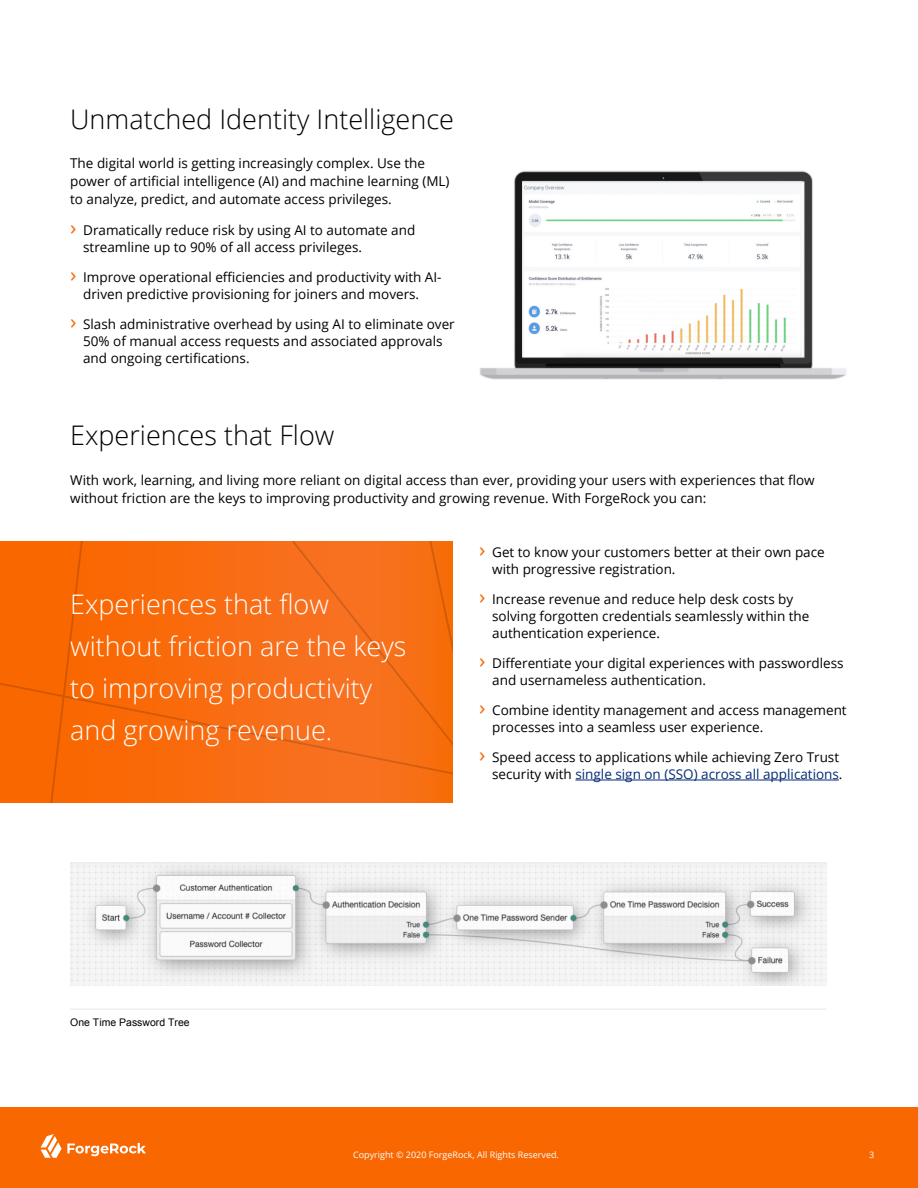
<style>
.page{position:relative;width:918px;height:1188px;background:#fff}
.page>*{position:absolute;margin:0;border:0;box-sizing:border-box;transform-origin:0 0}
.t1{font:300 27px/42px "Open Sans";color:#fff}
.t2{font:300 27px "Open Sans";color:#000}
.t3{font:13.5px/17.2px "Open Sans";color:#000}
.t4{font:10.5px "Arial";color:#000}
.t5{font:9px "Open Sans";color:#fff}
.s1{font-size:21px;color:#f96700}
.s2{color:#032b75}
</style>
<div class="page">
<img style="left:480px;top:170px;width:367px;height:210px">
<div style="left:0;top:1107px;width:918px;height:81px;background:#f96700"></div>
<svg style="left:41px;top:1134px;width:105px;height:24px"></svg>
<svg style="left:165px;top:782px;width:287px;height:20px;background:#f76e16"></svg>
<svg style="left:165px;top:542px;width:287px;height:240px;background:#f76e16"></svg>
<div style="left:0;top:542px;width:165px;height:260px;background:#f96702"></div>
<img style="left:70px;top:862px;width:756px;height:123px">
<hr style="left:70px;top:1008px;width:756px;height:2px;background:#efeeee">
<hr style="left:575px;top:780px;width:264px;height:1px;background:#032b75">
<h1 class="t2" style="left:70px;top:100px;width:385px">Unmatched Identity Intelligence</h1>
<p class="t3" style="left:70px;top:154px;width:381px;line-height:18px">The digital world is getting increasingly complex. Use the power of artificial intelligence (AI) and machine learning (ML) to analyze, predict, and automate access privileges.</p>
<p class="t3" style="left:83px;top:221px;width:334px;text-indent:-13px"><span class="s1">›</span> Dramatically reduce risk by using AI to automate and streamline up to 90% of all access privileges.</p>
<p class="t3" style="left:83px;top:268px;width:360px;text-indent:-13px"><span class="s1">›</span> Improve operational efficiencies and productivity with AI&shy;driven predictive provisioning for joiners and movers.</p>
<p class="t3" style="left:83px;top:315px;width:373px;text-indent:-13px"><span class="s1">›</span> Slash administrative overhead by using AI to eliminate over<br>50% of manual access requests and associated approvals and ongoing certifications.</p>
<h1 class="t2" style="left:70px;top:417px;width:266px">Experiences that Flow</h1>
<p class="t3" style="left:70px;top:470px;width:746px;line-height:18px">With work, learning, and living more reliant on digital access than ever, providing your users with experiences that flow without friction are the keys to improving productivity and growing revenue. With ForgeRock you can:</p>
<h1 class="t1" style="left:70px;top:582px;width:338px">Experiences that flow without friction are the keys to improving productivity and growing revenue.</h1>
<p class="t3" style="left:492px;top:543px;width:334px;text-indent:-13px"><span class="s1">›</span> Get to know your customers better at their own pace with progressive registration.</p>
<p class="t3" style="left:492px;top:590px;width:319px;text-indent:-13px"><span class="s1">›</span> Increase revenue and reduce help desk costs by solving forgotten credentials seamlessly within the authentication experience.</p>
<p class="t3" style="left:492px;top:654px;width:353px;text-indent:-13px"><span class="s1">›</span> Differentiate your digital experiences with passwordless and usernameless authentication.</p>
<p class="t3" style="left:492px;top:701px;width:356px;text-indent:-13px"><span class="s1">›</span> Combine identity management and access management processes into a seamless user experience.</p>
<p class="t3" style="left:479px;top:748px;width:365px;text-align:right"><span class="s1">›</span> Speed access to applications while achieving Zero Trust security with <span class="s2">single sign on (SSO) across all applications</span>.</p>
<p class="t4" style="left:70px;top:1015px;width:121px">One Time Password Tree</p>
<p class="t5" style="left:353px;top:1148px;width:207px">Copyright © 2020 ForgeRock, All Rights Reserved.</p>
<p class="t5" style="left:869px;top:1149px;width:7px">3</p>
</div>
